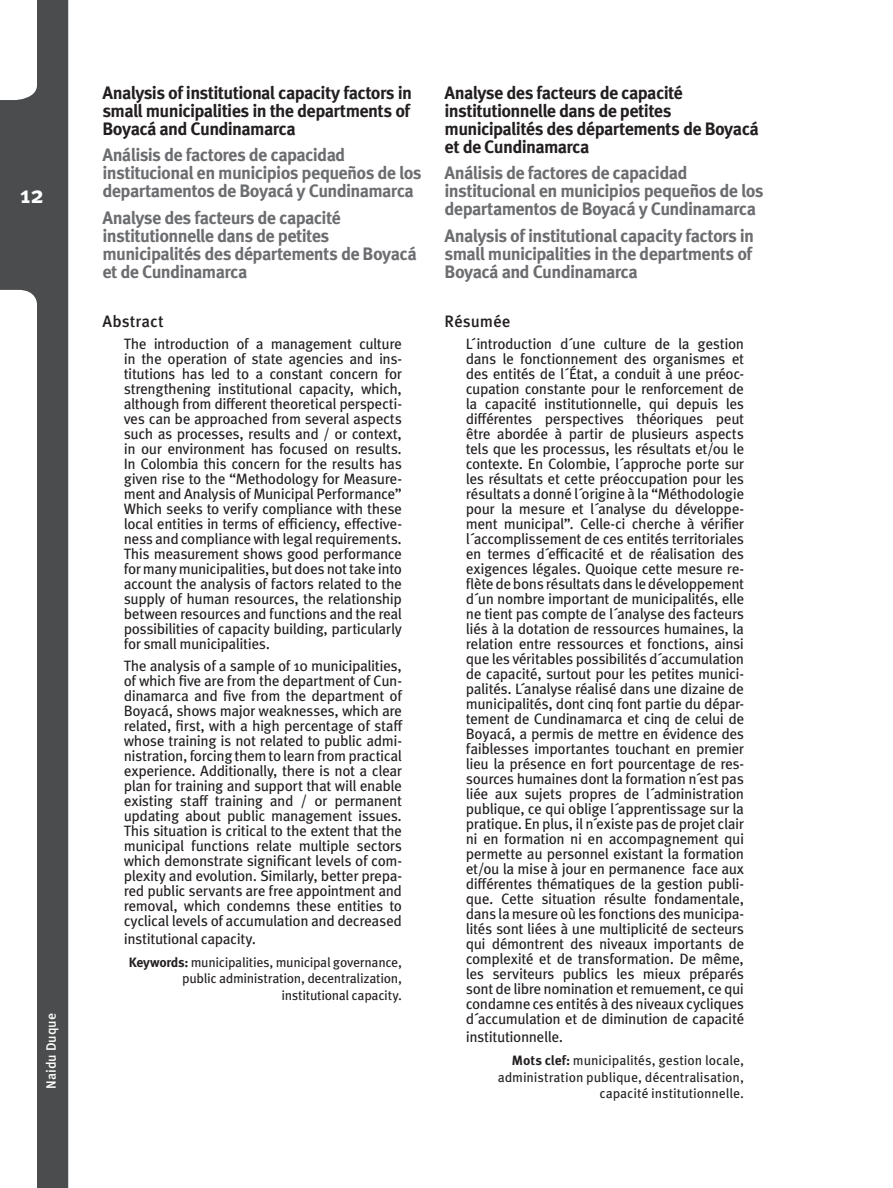
<style>
.page{position:relative;width:893px;height:1188px;background:#fff}
.page>*{position:absolute;margin:0;border:0;box-sizing:border-box;transform-origin:0 0}
.t1{font:700 24px "Meta Pro";color:#fff}
.t2{font:700 18px/18px "Meta Pro";letter-spacing:-.04em;color:#6c6d70}
.t3{font:700 18px/18px "Meta Pro";letter-spacing:-.035em;color:#231f20;text-align:justify}
.t4{font:500 16.5px "Meta Pro";letter-spacing:.005em;color:#231f20}
.t5{font:15px/15px "Meta Pro";letter-spacing:-.03em;color:#231f20;text-align:justify}
.t6{font:13.5px/16.5px "Meta Pro";letter-spacing:-.01em;color:#231f20;text-align:right}
.t7{font:500 13.5px "Meta Pro";color:#fff}
.s1{font-weight:700}
</style>
<div class="page">
<svg style="left:0;top:0;width:68px;height:1188px;fill:#4b4c4d"></svg>
<h1 class="t1" style="left:20px;top:179px;width:25px">12</h1>
<p class="t7" style="left:43px;top:1089px;width:77px;rotate:-90deg">Naidu Duque</p>
<p class="t3" style="left:102px;top:84px;width:311px">Analysis of institutional capacity factors in small municipalities in the departments of Boyacá and Cundinamarca</p>
<p class="t2" style="left:102px;top:146px;width:321px">Análisis de factores de capacidad institucional en municipios pequeños de los departamentos de Boyacá y Cundinamarca</p>
<p class="t2" style="left:102px;top:209px;width:316px">Analyse des facteurs de capacité institutionnelle dans de petites municipalités des départements de Boyacá et de Cundinamarca</p>
<p class="t4" style="left:102px;top:311px;width:63px">Abstract</p>
<p class="t5" style="left:124px;top:337px;width:280px">The introduction of a management culture in the operation of state agencies and ins&shy;titutions has led to a constant concern for strengthening institutional capacity, which, although from different theoretical perspecti&shy;ves can be approached from several aspects such as processes, results and / or context, in our environment has focused on results.<br>In Colombia this concern for the results has given rise to the “Methodology for Measure&shy;ment and Analysis of Municipal Performance” Which seeks to verify compliance with these local entities in terms of efficiency, effective&shy;ness and compliance with legal requirements.<br>This measurement shows good performance for many municipalities, but does not take into account the analysis of factors related to the supply of human resources, the relationship between resources and functions and the real possibilities of capacity building, particularly for small municipalities.</p>
<p class="t5" style="left:124px;top:658px;width:280px">The analysis of a sample of 10 municipalities, of which five are from the department of Cun&shy;dinamarca and five from the department of Boyacá, shows major weaknesses, which are related, first, with a high percentage of staff whose training is not related to public admi&shy;nistration, forcing them to learn from practical experience. Additionally, there is not a clear plan for training and support that will enable existing staff training and / or permanent updating about public management issues.<br>This situation is critical to the extent that the municipal functions relate multiple sectors which demonstrate significant levels of com&shy;plexity and evolution. Similarly, better prepa&shy;red public servants are free appointment and removal, which condemns these entities to cyclical levels of accumulation and decreased</p>
<p class="t5" style="left:124px;top:931px;width:134px">institutional capacity.</p>
<p class="t6" style="left:129px;top:954px;width:275px"><span class="s1">Keywords:</span> municipalities, municipal governance, public administration, decentralization, institutional capacity.</p>
<p class="t3" style="left:445px;top:84px;width:316px;text-align:left">Analyse des facteurs de capacité institutionnelle dans de petites municipalités des départements de Boyacá et de Cundinamarca</p>
<p class="t2" style="left:445px;top:164px;width:321px">Análisis de factores de capacidad institucional en municipios pequeños de los departamentos de Boyacá y Cundinamarca</p>
<p class="t2" style="left:445px;top:227px;width:311px;text-align:justify">Analysis of institutional capacity factors in small municipalities in the departments of Boyacá and Cundinamarca</p>
<p class="t4" style="left:445px;top:311px;width:67px">Résumée</p>
<p class="t5" style="left:466px;top:337px;width:280px">L´introduction d´une culture de la gestion dans le fonctionnement des organismes et des entités de l´État, a conduit à une préoc&shy;cupation constante pour le renforcement de la capacité institutionnelle, qui depuis les différentes perspectives théoriques peut être abordée à partir de plusieurs aspects tels que les processus, les résultats et/ou le contexte. En Colombie, l´approche porte sur les résultats et cette préoccupation pour les résultats a donné l´origine à la “Méthodologie pour la mesure et l´analyse du développe&shy;ment municipal”. Celle-ci cherche à vérifier l´accomplissement de ces entités territoriales en termes d´efficacité et de réalisation des exigences légales. Quoique cette mesure re&shy;flète de bons résultats dans le développement d´un nombre important de municipalités, elle ne tient pas compte de l´analyse des facteurs liés à la dotation de ressources humaines, la relation entre ressources et fonctions, ainsi que les véritables possibilités d´accumulation de capacité, surtout pour les petites munici&shy;palités. L´analyse réalisé dans une dizaine de municipalités, dont cinq font partie du dépar&shy;tement de Cundinamarca et cinq de celui de Boyacá, a permis de mettre en évidence des faiblesses importantes touchant en premier lieu la présence en fort pourcentage de res&shy;sources humaines dont la formation n´est pas liée aux sujets propres de l´administration publique, ce qui oblige l´apprentissage sur la pratique. En plus, il n´existe pas de projet clair ni en formation ni en accompagnement qui permette au personnel existant la formation et/ou la mise à jour en permanence face aux différentes thématiques de la gestion publi&shy;que. Cette situation résulte fondamentale, dans la mesure où les fonctions des municipa&shy;lités sont liées à une multiplicité de secteurs qui démontrent des niveaux importants de complexité et de transformation. De même, les serviteurs publics les mieux préparés sont de libre nomination et remuement, ce qui condamne ces entités à des niveaux cycliques d´accumulation et de diminution de capacité</p>
<p class="t5" style="left:466px;top:1030px;width:99px">institutionnelle.</p>
<p class="t6" style="left:498px;top:1053px;width:248px"><span class="s1">Mots clef:</span> municipalités, gestion locale, administration publique, décentralisation, capacité institutionnelle.</p>
</div>
